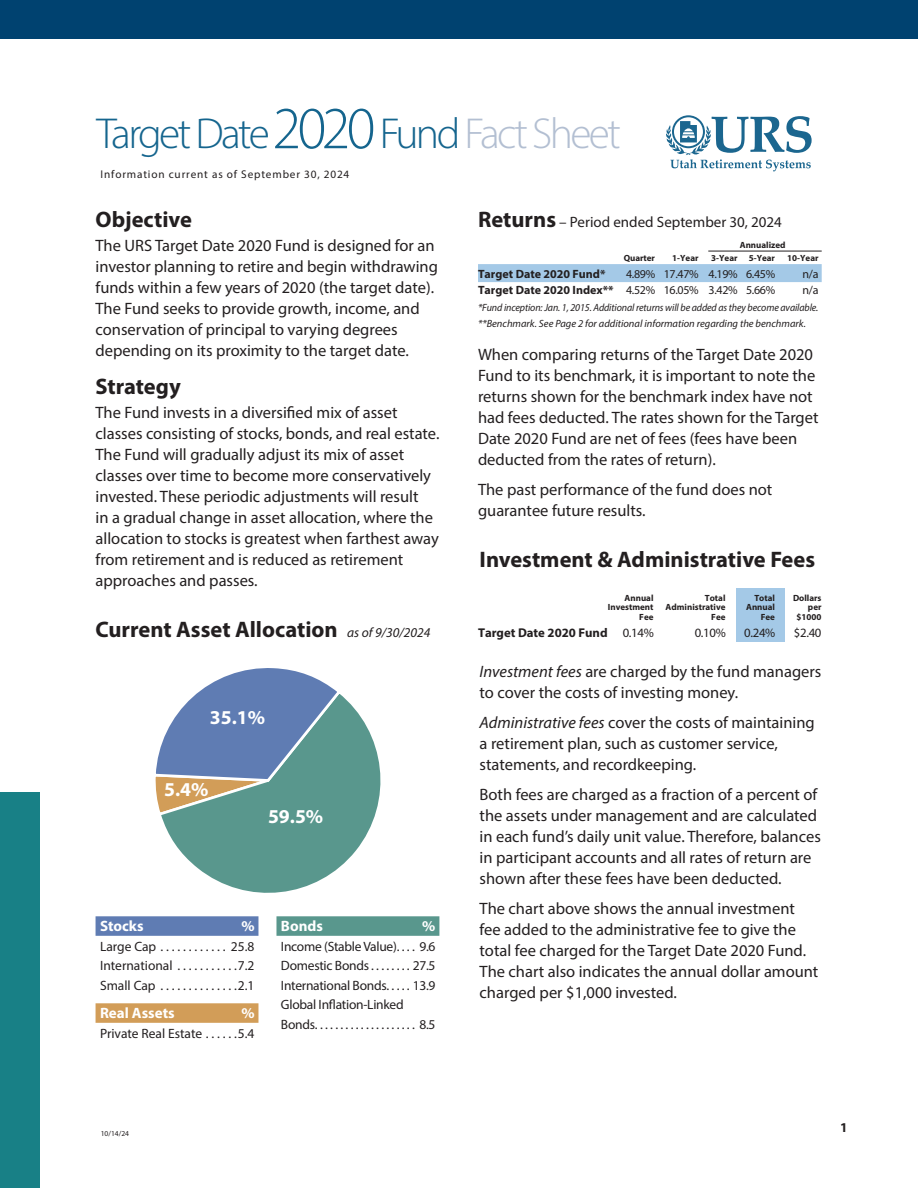
<style>
.page{position:relative;width:918px;height:1188px;background:#fff}
.page>*{position:absolute;margin:0;border:0;box-sizing:border-box;transform-origin:0 0}
.t1{font:300 43.5px "Myriad Pro";letter-spacing:-.06em;color:#15658e}
.t2{font:700 22.5px "Myriad Pro";color:#231f20}
.t3{font:700 19.65px "Myriad Pro";color:#fff}
.t4{font:16.5px/21px "Myriad Pro";color:#231f20}
.t5{font:15px "Myriad Pro";color:#231f20}
.t6{font:700 15px "Myriad Pro";color:#fff}
.allocation{font:13.5px/19.5px "Myriad Pro";letter-spacing:-.02em;color:#231f20}
.allocation-2{font:13.5px "Myriad Pro";color:#231f20}
.t7{font:700 13.5px "Myriad Pro";color:#231f20}
.t8{font:700 12.75px "Myriad Pro";color:#231f20}
.t9{font:12.75px "Myriad Pro";color:#231f20}
.t10{font:700 12px "Myriad Pro";color:#231f20}
.t11{font:12px "Myriad Pro";letter-spacing:-.025em;color:#231f20}
.t12{font:11.25px "Myriad Pro";letter-spacing:.075em;color:#231f20}
.t13{font:italic 10.5px "Myriad Pro";letter-spacing:-.01em;color:#231f20}
.t14{font:700 9px "Myriad Pro";color:#231f20}
.t15{font:7.5px "Myriad Pro";color:#231f20}
.s1{font-size:60px}
.s2{color:#b3bfd2}
.s3{font-weight:400;font-style:italic;font-size:13.5px}
.s4{font-weight:700;font-size:22.5px}
.s5{font-weight:400}
.s6{font-style:italic}
</style>
<div class="page">
<div style="left:96px;top:916px;width:162px;height:20px;background:#5f7cb3"></div>
<div style="left:96px;top:1003px;width:162px;height:20px;background:#d29d58"></div>
<div style="left:276px;top:916px;width:163px;height:20px;background:#59978d"></div>
<svg style="left:162px;top:697px;width:219px;height:196px"></svg>
<svg style="left:155px;top:668px;width:188px;height:150px;background:#7e9bae"></svg>
<div style="left:478px;top:264px;width:344px;height:18px;background:#a4c9e7"></div>
<hr style="left:708px;top:251px;width:114px;height:1px;background:#231f20">
<div style="left:737px;top:588px;width:48px;height:54px;background:#a4c9e7"></div>
<div style="left:0;top:0;width:918px;height:39px;background:#004270"></div>
<div style="left:0;top:792px;width:39px;height:396px;background:#188086"></div>
<svg style="left:666px;top:115px;width:146px;height:56px"></svg>
<p class="t1" style="left:96px;top:108px;width:526px">Target Date <span class="s1">2020</span> Fund <span class="s2">Fact Sheet</span></p>
<p class="t12" style="left:101px;top:167px;width:250px">Information current as of September 30, 2024</p>
<p class="t2" style="left:96px;top:205px;width:98px">Objective</p>
<p class="t4" style="left:96px;top:235px;width:344px">The URS Target Date 2020 Fund is designed for an investor planning to retire and begin withdrawing funds within a few years of 2020 (the target date).<br>The Fund seeks to provide growth, income, and conservation of principal to varying degrees depending on its proximity to the target date.</p>
<p class="t2" style="left:96px;top:372px;width:87px">Strategy</p>
<p class="t4" style="left:96px;top:402px;width:345px">The Fund invests in a diversified mix of asset classes consisting of stocks, bonds, and real estate.<br>The Fund will gradually adjust its mix of asset classes over time to become more conservatively invested. These periodic adjustments will result<br>in a gradual change in asset allocation, where the allocation to stocks is greatest when farthest away from retirement and is reduced as retirement approaches and passes.</p>
<p class="t2" style="left:96px;top:615px;width:336px">Current Asset Allocation <span class="s3">as of 9/30/2024</span></p>
<p class="t3" style="left:210px;top:705px;width:57px">35.1%</p>
<p class="t3" style="left:164px;top:777px;width:46px">5.4%</p>
<p class="t3" style="left:268px;top:804px;width:57px">59.5%</p>
<p class="t6" style="left:100px;top:916px;width:45px">Stocks</p>
<p class="t6" style="left:241px;top:916px;width:15px">%</p>
<p class="allocation-2" style="left:100px;top:938px;width:156px">Large Cap . . . . . . . . . . . . 25.8</p>
<p class="allocation-2" style="left:100px;top:957px;width:156px">International . . . . . . . . . . 7.2</p>
<p class="allocation-2" style="left:100px;top:977px;width:156px">Small Cap . . . . . . . . . . . . . 2.1</p>
<p class="t6" style="left:100px;top:1003px;width:76px">Real Assets</p>
<p class="t6" style="left:241px;top:1003px;width:15px">%</p>
<p class="allocation-2" style="left:100px;top:1025px;width:156px">Private Real Estate . . . . . 5.4</p>
<p class="t6" style="left:281px;top:916px;width:44px">Bonds</p>
<p class="t6" style="left:422px;top:916px;width:15px">%</p>
<p class="allocation" style="left:281px;top:936px;width:156px">Income (Stable Value) . . . . 9.6</p>
<p class="allocation" style="left:281px;top:956px;width:156px">Domestic Bonds . . . . . . . . 27.5</p>
<p class="allocation" style="left:281px;top:975px;width:156px">International Bonds . . . . . 13.9</p>
<p class="allocation" style="left:281px;top:995px;width:156px">Global Inflation-Linked<br>Bonds . . . . . . . . . . . . . . . . . . . . 8.5</p>
<p class="t5" style="left:478px;top:213px;width:305px"><span class="s4">Returns</span> – Period ended September 30, 2024</p>
<p class="t14" style="left:740px;top:239px;width:47px">Annualized</p>
<p class="t14" style="left:624px;top:252px;width:33px">Quarter</p>
<p class="t14" style="left:672px;top:252px;width:28px">1-Year</p>
<p class="t14" style="left:711px;top:252px;width:28px">3-Year</p>
<p class="t14" style="left:749px;top:252px;width:28px">5-Year</p>
<p class="t14" style="left:787px;top:252px;width:33px">10-Year</p>
<p class="t10" style="left:478px;top:266px;width:129px">Target Date 2020 Fund*</p>
<p class="t11" style="left:626px;top:266px;width:151px">4.89% 17.47% 4.19% 6.45%</p>
<p class="t11" style="left:803px;top:266px;width:17px">n/a</p>
<p class="t10" style="left:478px;top:282px;width:299px">Target Date 2020 Index** <span class="s5">4.52% 16.05% 3.42% 5.66%</span></p>
<p class="t11" style="left:803px;top:283px;width:17px">n/a</p>
<p class="t13" style="left:478px;top:301px;width:342px">*Fund inception: Jan. 1, 2015. Additional returns will be added as they become available.</p>
<p class="t13" style="left:478px;top:317px;width:329px">**Benchmark. See Page 2 for additional information regarding the benchmark.</p>
<p class="t4" style="left:478px;top:344px;width:342px">When comparing returns of the Target Date 2020<br>Fund to its benchmark, it is important to note the returns shown for the benchmark index have not had fees deducted. The rates shown for the Target Date 2020 Fund are net of fees (fees have been deducted from the rates of return).</p>
<p class="t4" style="left:478px;top:479px;width:296px">The past performance of the fund does not guarantee future results.</p>
<p class="t2" style="left:480px;top:545px;width:337px">Investment &amp; Administrative Fees</p>
<p class="t14" style="left:625px;top:592px;width:30px">Annual</p>
<p class="t14" style="left:705px;top:592px;width:22px">Total</p>
<p class="t14" style="left:754px;top:592px;width:22px">Total</p>
<p class="t14" style="left:793px;top:592px;width:30px">Dollars</p>
<p class="t14" style="left:608px;top:601px;width:47px">Investment</p>
<p class="t14" style="left:666px;top:601px;width:61px">Administrative</p>
<p class="t14" style="left:746px;top:601px;width:30px">Annual</p>
<p class="t14" style="left:808px;top:601px;width:15px">per</p>
<p class="t14" style="left:639px;top:611px;width:16px">Fee</p>
<p class="t14" style="left:711px;top:611px;width:16px">Fee</p>
<p class="t14" style="left:761px;top:611px;width:16px">Fee</p>
<p class="t14" style="left:797px;top:611px;width:26px">$1000</p>
<p class="t8" style="left:478px;top:624px;width:177px">Target Date 2020 Fund <span class="s5">0.14%</span></p>
<p class="t9" style="left:695px;top:624px;width:33px">0.10%</p>
<p class="t9" style="left:744px;top:624px;width:33px">0.24%</p>
<p class="t9" style="left:794px;top:624px;width:29px">$2.40</p>
<p class="t4" style="left:480px;top:660px;width:343px"><span class="s6">Investment fees</span> are charged by the fund managers to cover the costs of investing money.</p>
<p class="t4" style="left:480px;top:711px;width:337px"><span class="s6">Administrative fees</span> cover the costs of maintaining a retirement plan, such as customer service, statements, and recordkeeping.</p>
<p class="t4" style="left:480px;top:783px;width:343px">Both fees are charged as a fraction of a percent of the assets under management and are calculated in each fund’s daily unit value. Therefore, balances in participant accounts and all rates of return are shown after these fees have been deducted.</p>
<p class="t4" style="left:480px;top:897px;width:340px">The chart above shows the annual investment fee added to the administrative fee to give the total fee charged for the Target Date 2020 Fund.<br>The chart also indicates the annual dollar amount charged per $1,000 invested.</p>
<p class="t15" style="left:101px;top:1128px;width:30px">10/14/24</p>
<p class="t7" style="left:840px;top:1118px;width:9px">1</p>
</div>
